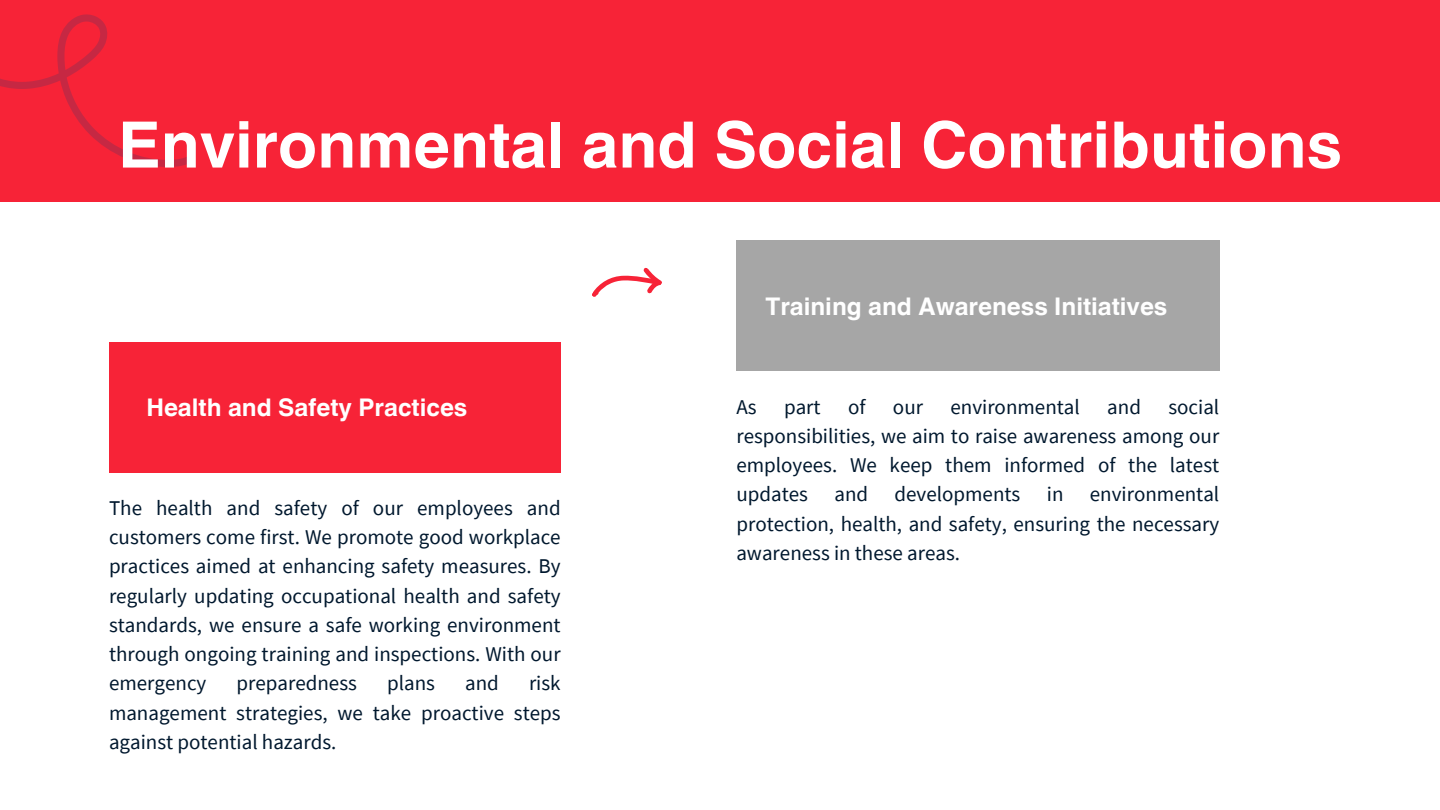
<style>
.page{position:relative;width:1440px;height:810px;background:#fff}
.page>*{position:absolute;margin:0;border:0;box-sizing:border-box;transform-origin:0 0}
.t1{font:700 64px "Helvetica World";color:#fff}
.t2{font:700 24.3px "Helvetica World";color:#fff}
.t3{font:21px/29.2px "Source Sans Pro";color:#00182e;text-align:justify}
</style>
<div class="page">
<div style="left:0;top:0;width:1440px;height:202px;background:#f72337"></div>
<svg style="left:0;top:14px;width:193px;height:153px"></svg>
<div style="left:109px;top:342px;width:452px;height:130px;background:#f72337"></div>
<div style="left:736px;top:241px;width:483px;height:130px;background:#a6a6a6"></div>
<svg style="left:592px;top:267px;width:70px;height:30px"></svg>
<p class="t1" style="left:118px;top:93px;width:1225px">Environmental and Social Contributions</p>
<h1 class="t2" style="left:146px;top:387px;width:323px">Health and Safety Practices</h1>
<h2 class="t3" style="left:109px;top:493px;width:453px">The health and safety of our employees and customers come first. We promote good workplace practices aimed at enhancing safety measures. By regularly updating occupational health and safety standards, we ensure a safe working environment through ongoing training and inspections. With our emergency</h2>
<h2 class="t3" style="left:109px;top:668px;width:453px;text-indent:420px">risk management strategies, we take proactive steps against potential hazards.</h2>
<h2 class="t3" style="left:237px;top:668px;width:122px">preparedness</h2>
<h2 class="t3" style="left:387px;top:668px;width:49px">plans</h2>
<h2 class="t3" style="left:465px;top:668px;width:35px">and</h2>
<p class="t2" style="left:765px;top:286px;width:404px">Training and Awareness Initiatives</p>
<p class="t3" style="left:736px;top:392px;width:22px">As</p>
<p class="t3" style="left:784px;top:392px;width:38px">part</p>
<p class="t3" style="left:848px;top:392px;width:19px">of</p>
<p class="t3" style="left:893px;top:392px;width:32px">our</p>
<p class="t3" style="left:950px;top:392px;width:131px">environmental</p>
<p class="t3" style="left:1107px;top:392px;width:35px">and</p>
<p class="t3" style="left:736px;top:392px;width:484px;text-indent:432px">social responsibilities, we aim to raise awareness among our employees. We keep them informed of the latest updates</p>
<p class="t3" style="left:736px;top:479px;width:484px;text-indent:354px">environmental protection, health, and safety, ensuring the necessary awareness in these areas.</p>
<p class="t3" style="left:834px;top:479px;width:35px">and</p>
<p class="t3" style="left:895px;top:479px;width:127px">developments</p>
<p class="t3" style="left:1047px;top:479px;width:18px">in</p>
</div>
